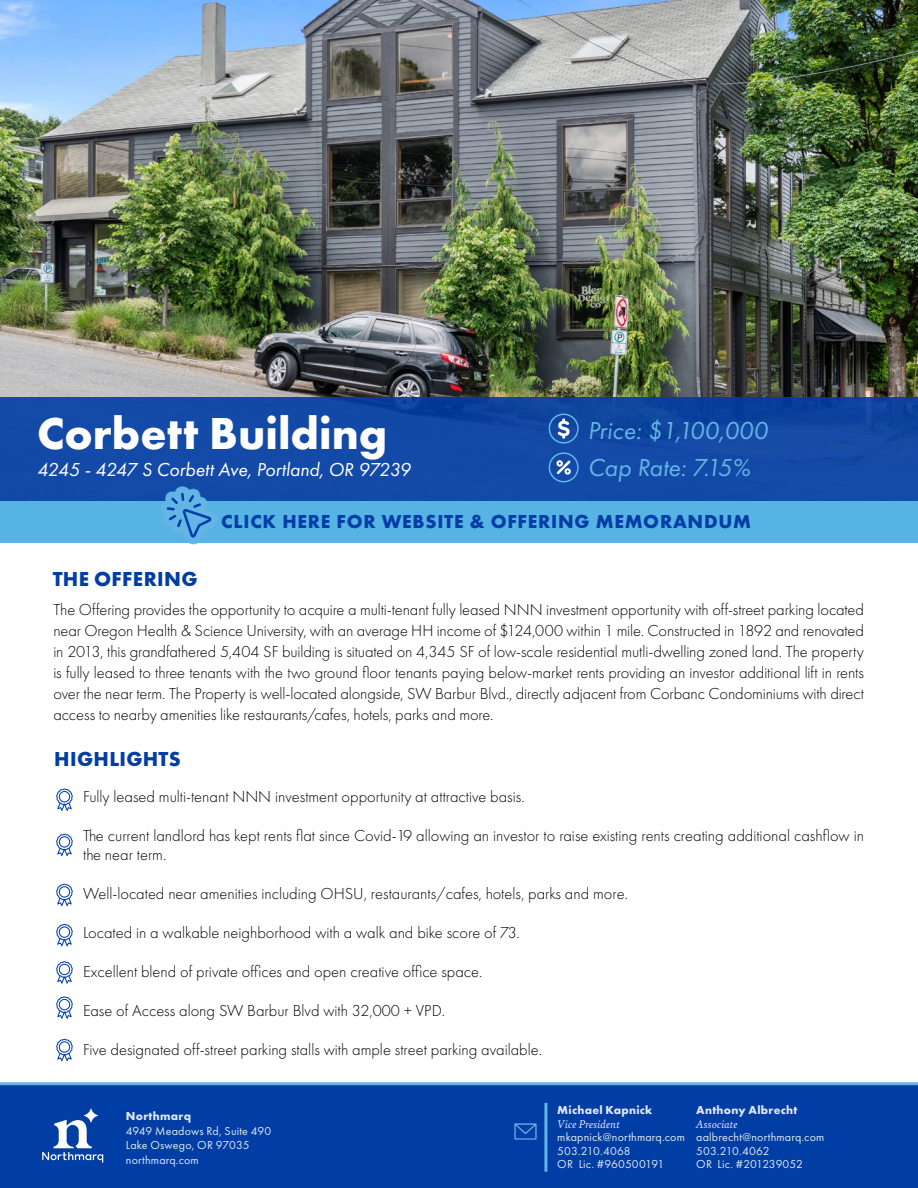
<style>
.page{position:relative;width:918px;height:1188px;background:#fff}
.page>*{position:absolute;margin:0;border:0;box-sizing:border-box;transform-origin:0 0}
.t1{font:700 46.5px "Futura PT";color:#fff}
.t2{font:italic 25.5px/37.5px "Futura PT";color:#62b5e5}
.t3{font:700 21px "Futura PT";letter-spacing:.015em;color:#003da5}
.t4{font:700 19.5px "Futura PT";letter-spacing:.04em;color:#003da5}
.t5{font:italic 19.5px "Futura PT";color:#fff}
.t6{font:300 16.5px/21px "Futura PT";color:#000;text-align:justify}
.t7{font:12px/13.5px "Futura PT";letter-spacing:.015em;color:#e0e8f4}
.t8{font:700 12px "Futura PT";letter-spacing:.02em;color:#e0e8f4}
.t9{font:italic 12px "Bely";letter-spacing:.015em;color:#e0e8f4}
</style>
<div class="page">
<img style="left:0;top:0;width:918px;height:397px">
<div style="left:0;top:1082px;width:918px;height:106px;background:#003da5"></div>
<svg style="left:42px;top:1120px;width:61px;height:42px"></svg>
<svg style="left:84px;top:1109px;width:14px;height:14px"></svg>
<div style="left:0;top:397px;width:918px;height:128px;background:#134aa7"></div>
<div style="left:549px;top:414px;width:30px;height:30px;border:2px solid #62b5e5;border-radius:50%"></div>
<div style="left:549px;top:452px;width:30px;height:30px;border:2px solid #62b5e5;border-radius:50%"></div>
<svg style="left:558px;top:418px;width:12px;height:21px"></svg>
<svg style="left:556px;top:460px;width:15px;height:15px"></svg>
<div style="left:0;top:501px;width:918px;height:42px;background:#56b3e4"></div>
<svg style="left:161px;top:486px;width:56px;height:59px"></svg>
<svg style="left:167px;top:493px;width:44px;height:45px"></svg>
<hr style="left:544px;top:1103px;width:3px;height:69px;background:#62b5e5">
<svg style="left:514px;top:1123px;width:23px;height:17px"></svg>
<svg style="left:56px;top:788px;width:17px;height:23px"></svg>
<svg style="left:56px;top:884px;width:17px;height:22px"></svg>
<svg style="left:56px;top:961px;width:17px;height:23px"></svg>
<svg style="left:56px;top:924px;width:17px;height:22px"></svg>
<svg style="left:56px;top:996px;width:17px;height:23px"></svg>
<svg style="left:56px;top:834px;width:17px;height:22px"></svg>
<svg style="left:56px;top:1039px;width:17px;height:22px"></svg>
<h1 class="t1" style="left:37px;top:403px;width:352px">Corbett Building</h1>
<p class="t5" style="left:37px;top:458px;width:376px">4245 - 4247 S Corbett Ave, Portland, OR 97239</p>
<p class="t4" style="left:221px;top:509px;width:531px">CLICK HERE FOR WEBSITE &amp; OFFERING MEMORANDUM</p>
<h2 class="t2" style="left:588px;top:412px;width:182px">Price: $1,100,000<br>Cap Rate: 7.15%</h2>
<p class="t3" style="left:53px;top:565px;width:146px">THE OFFERING</p>
<p class="t6" style="left:53px;top:599px;width:812px">The Offering provides the opportunity to acquire a multi-tenant fully leased NNN investment opportunity with off-street parking located near Oregon Health &amp; Science University, with an average HH income of $124,000 within 1 mile. Constructed in 1892 and renovated in 2013, this grandfathered 5,404 SF building is situated on 4,345 SF of low-scale residential mutli-dwelling zoned land. The property is fully leased to three tenants with the two ground floor tenants paying below-market rents providing an investor additional lift in rents over the near term. The Property is well-located alongside, SW Barbur Blvd., directly adjacent from Corbanc Condominiums with direct access to nearby amenities like restaurants/cafes, hotels, parks and more.</p>
<p class="t3" style="left:54px;top:745px;width:128px">HIGHLIGHTS</p>
<p class="t6" style="left:83px;top:786px;width:443px">Fully leased multi-tenant NNN investment opportunity at attractive basis.</p>
<p class="t6" style="left:83px;top:826px;width:782px;line-height:19.5px">The current landlord has kept rents flat since Covid-19 allowing an investor to raise existing rents creating additional cashflow in the near term.</p>
<p class="t6" style="left:83px;top:884px;width:546px">Well-located near amenities including OHSU, restaurants/cafes, hotels, parks and more.</p>
<p class="t6" style="left:83px;top:923px;width:438px">Located in a walkable neighborhood with a walk and bike score of 73.</p>
<p class="t6" style="left:83px;top:962px;width:401px">Excellent blend of private offices and open creative office space.</p>
<p class="t6" style="left:83px;top:1001px;width:364px">Ease of Access along SW Barbur Blvd with 32,000 + VPD.</p>
<p class="t6" style="left:83px;top:1040px;width:461px">Five designated off-street parking stalls with ample street parking available.</p>
<p class="t8" style="left:126px;top:1109px;width:67px">Northmarq</p>
<p class="t7" style="left:126px;top:1124px;width:147px;line-height:14.4px">4949 Meadows Rd, Suite 490<br>Lake Oswego, OR 97035 northmarq.com</p>
<p class="t8" style="left:557px;top:1103px;width:97px">Michael Kapnick</p>
<p class="t9" style="left:557px;top:1115px;width:64px">Vice President</p>
<p class="t7" style="left:557px;top:1131px;width:129px">mkapnick@northmarq.com<br>503.210.4068<br>OR Lic. #960500191</p>
<p class="t8" style="left:696px;top:1103px;width:103px">Anthony Albrecht</p>
<p class="t9" style="left:696px;top:1115px;width:43px">Associate</p>
<p class="t7" style="left:696px;top:1131px;width:130px">aalbrecht@northmarq.com<br>503.210.4062<br>OR Lic. #201239052</p>
</div>
